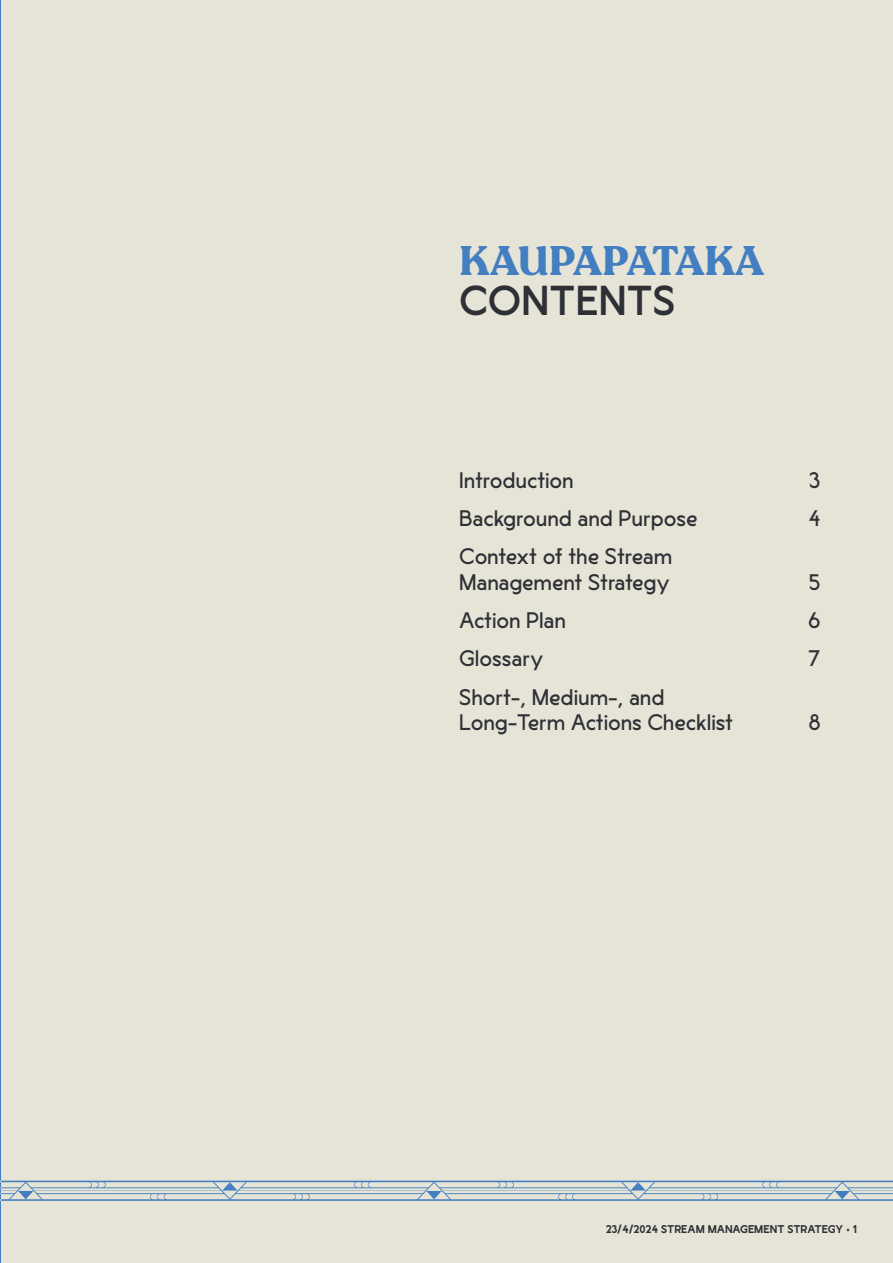
<style>
.page{position:relative;width:893px;height:1263px;background:#e6e4d7}
.page>*{position:absolute;margin:0;border:0;box-sizing:border-box;transform-origin:0 0}
.HH_Head_1_-_Te_Reo{font:700 40.8px "Recoleta Alt";letter-spacing:-.015em;color:#437ec1}
.HH_Head_1_-_English{font:500 39px "Lucifer Sans";color:#2e3035}
.HH_-_Contents_-_English_12{font:21px/25.5px "Lucifer Sans";color:#2e3035}
.t1{font:600 10.5px "Lucifer Sans";color:#2e3035}
.s1{font-weight:400}
</style>
<div class="page">
<hr style="left:0;top:0;width:1px;height:1263px;background:#437ec1">
<svg style="left:0;top:1181px;width:893px;height:20px"></svg>
<p class="HH_Head_1_-_Te_Reo" style="left:459px;top:235px;width:306px">KAUPAPATAKA</p>
<p class="HH_Head_1_-_English" style="left:459px;top:267px;width:218px">CONTENTS</p>
<p class="HH_-_Contents_-_English_12" style="left:459px;top:466px;width:116px">Introduction</p>
<p class="HH_-_Contents_-_English_12" style="left:809px;top:466px;width:13px">3</p>
<p class="HH_-_Contents_-_English_12" style="left:459px;top:504px;width:240px">Background and Purpose</p>
<p class="HH_-_Contents_-_English_12" style="left:808px;top:504px;width:14px">4</p>
<p class="HH_-_Contents_-_English_12" style="left:459px;top:542px;width:214px">Context of the Stream<br>Management Strategy</p>
<p class="HH_-_Contents_-_English_12" style="left:809px;top:568px;width:13px">5</p>
<p class="HH_-_Contents_-_English_12" style="left:459px;top:606px;width:108px">Action Plan</p>
<p class="HH_-_Contents_-_English_12" style="left:808px;top:606px;width:14px">6</p>
<p class="HH_-_Contents_-_English_12" style="left:459px;top:644px;width:86px">Glossary</p>
<p class="HH_-_Contents_-_English_12" style="left:808px;top:644px;width:14px">7</p>
<p class="HH_-_Contents_-_English_12" style="left:459px;top:682px;width:275px">Short-, Medium-, and<br>Long-Term Actions Checklist</p>
<p class="HH_-_Contents_-_English_12" style="left:808px;top:708px;width:14px">8</p>
<p class="t1" style="left:606px;top:1219px;width:253px">23/4/2024 STREAM MANAGEMENT STRATEGY <span class="s1">•</span> 1</p>
</div>
